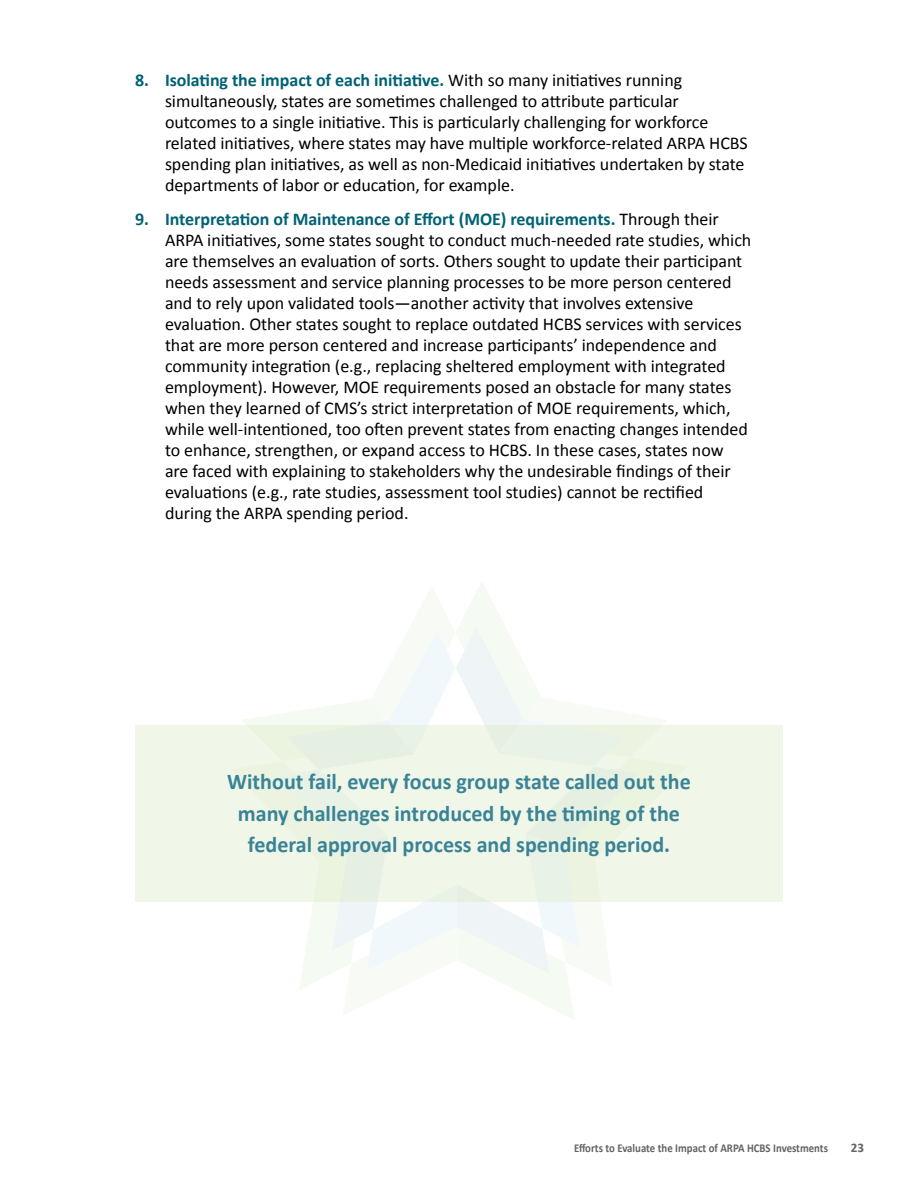
<style>
.page{position:relative;width:918px;height:1188px;background:#fff}
.page>*{position:absolute;margin:0;border:0;box-sizing:border-box;transform-origin:0 0}
.t1{font:700 22.5px/31.5px "Calibri";color:#3a8397;text-align:center}
.t2{font:18px/21px "Calibri";letter-spacing:-.005em;color:#000}
.t3{font:700 13.2px "Calibri";color:#636466}
.t4{font:700 12px "Calibri";color:#636466;scale:.9 1}
.s1{font-weight:700;color:#006274}
</style>
<div class="page">
<svg style="left:230px;top:582px;width:458px;height:437px"></svg>
<div style="left:135px;top:726px;width:648px;height:176px;background:#f1f7e8"></div>
<p class="t2" style="left:165px;top:69px;width:584px;text-indent:-30px"><span class="s1">8. Isolating the impact of each initiative.</span> With so many initiatives running simultaneously, states are sometimes challenged to attribute particular outcomes to a single initiative. This is particularly challenging for workforce related initiatives, where states may have multiple workforce-related ARPA HCBS spending plan initiatives, as well as non-Medicaid initiatives undertaken by state departments of labor or education, for example.</p>
<p class="t2" style="left:165px;top:208px;width:588px;text-indent:-30px"><span class="s1">9. Interpretation of Maintenance of Effort (MOE) requirements.</span> Through their ARPA initiatives, some states sought to conduct much-needed rate studies, which are themselves an evaluation of sorts. Others sought to update their participant needs assessment and service planning processes to be more person centered and to rely upon validated tools—another activity that involves extensive evaluation. Other states sought to replace outdated HCBS services with services that are more person centered and increase participants’ independence and community integration (e.g., replacing sheltered employment with integrated employment). However, MOE requirements posed an obstacle for many states when they learned of CMS’s strict interpretation of MOE requirements, which, while well-intentioned, too often prevent states from enacting changes intended to enhance, strengthen, or expand access to HCBS. In these cases, states now are faced with explaining to stakeholders why the undesirable findings of their evaluations (e.g., rate studies, assessment tool studies) cannot be rectified during the ARPA spending period.</p>
<p class="t1" style="left:227px;top:765px;width:465px">Without fail, every focus group state called out the many challenges introduced by the timing of the federal approval process and spending period.</p>
<p class="t4" style="left:574px;top:1140px;width:284px">Efforts to Evaluate the Impact of ARPA HCBS Investments</p>
<p class="t3" style="left:851px;top:1138px;width:15px">23</p>
</div>
